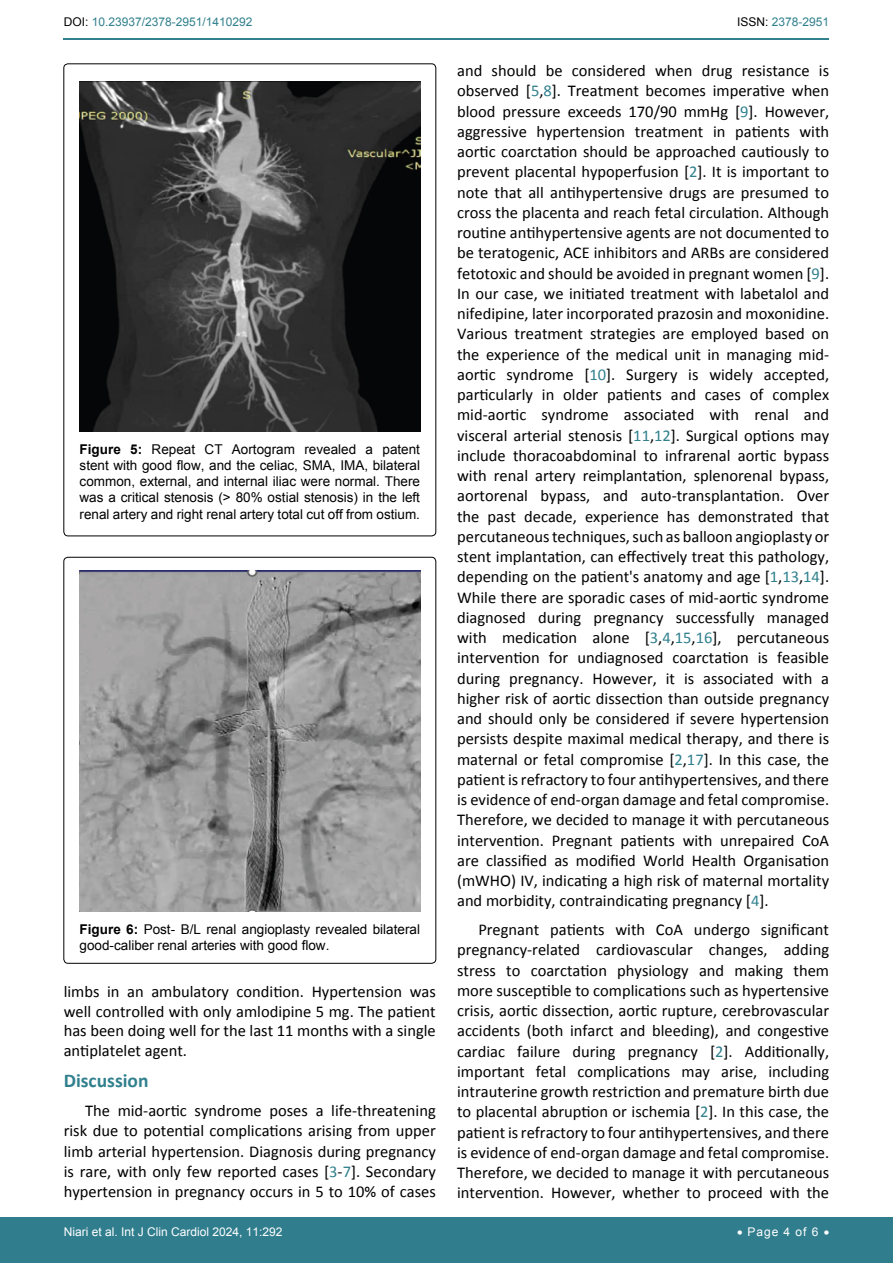
<style>
.page{position:relative;width:893px;height:1263px;background:#fff}
.page>*{position:absolute;margin:0;border:0;box-sizing:border-box;transform-origin:0 0}
.t1{font:700 19.5px "Calibri";color:#30808d}
.t2{font:16.5px/20.2px "Calibri";color:#000;text-align:justify}
.t3{font:13.5px/16.2px "Arial";color:#000;text-align:justify}
.t4{font:12px "Arial";color:#fff}
.t5{font:12px "Arial";color:#30808d}
.s1{color:#000}
.s2{font-weight:700}
.s3{color:#30808d}
</style>
<div class="page">
<div style="left:0;top:1217px;width:893px;height:46px;background:#307d8d"></div>
<hr style="left:64px;top:38px;width:765px;height:2px;background:#30808d">
<img style="left:80px;top:81px;width:340px;height:350px">
<div style="left:64px;top:557px;width:372px;height:406px;border:1px solid #000;border-radius:4px"></div>
<img style="left:80px;top:570px;width:340px;height:341px">
<p class="t5" style="left:64px;top:14px;width:190px"><span class="s1">DOI:</span> 10.23937/2378-2951/1410292</p>
<p class="t5" style="left:737px;top:14px;width:94px"><span class="s1">ISSN:</span> 2378-2951</p>
<p class="t3" style="left:80px;top:441px;width:342px"><span class="s2">Figure 5:</span> Repeat CT Aortogram revealed a patent stent with good flow, and the celiac, SMA, IMA, bilateral common, external, and internal iliac were normal. There was a critical stenosis (&gt; 80% ostial stenosis) in the left renal artery and right renal artery total cut off from ostium.</p>
<p class="t3" style="left:80px;top:921px;width:342px"><span class="s2">Figure 6:</span> Post- B/L renal angioplasty revealed bilateral good-caliber renal arteries with good flow.</p>
<p class="t2" style="left:64px;top:981px;width:374px;line-height:19.8px">limbs in an ambulatory condition. Hypertension was well controlled with only amlodipine 5 mg. The patient has been doing well for the last 11 months with a single antiplatelet agent.</p>
<p class="t1" style="left:64px;top:1068px;width:86px">Discussion</p>
<p class="t2" style="left:64px;top:1100px;width:374px;text-indent:21px">The mid-aortic syndrome poses a life-threatening risk due to potential complications arising from upper limb arterial hypertension. Diagnosis during pregnancy is rare, with only few reported cases [<span class="s3">3</span>-<span class="s3">7</span>]. Secondary hypertension in pregnancy occurs in 5 to 10% of cases</p>
<p class="t2" style="left:457px;top:61px;width:374px">and should be considered when drug resistance is observed [<span class="s3">5</span>,<span class="s3">8</span>]. Treatment becomes imperative when blood pressure exceeds 170/90 mmHg [<span class="s3">9</span>]. However, aggressive hypertension treatment in patients with aortic coarctation should be approached cautiously to prevent placental hypoperfusion [<span class="s3">2</span>]. It is important to note that all antihypertensive drugs are presumed to cross the placenta and reach fetal circulation. Although routine antihypertensive agents are not documented to be teratogenic, ACE inhibitors and ARBs are considered fetotoxic and should be avoided in pregnant women [<span class="s3">9</span>].<br>In our case, we initiated treatment with labetalol and nifedipine, later incorporated prazosin and moxonidine.<br>Various treatment strategies are employed based on the experience of the medical unit in managing mid&shy;aortic syndrome [<span class="s3">10</span>]. Surgery is widely accepted, particularly in older patients and cases of complex mid-aortic syndrome associated with renal and visceral arterial stenosis [<span class="s3">11</span>,<span class="s3">12</span>]. Surgical options may include thoracoabdominal to infrarenal aortic bypass with renal artery reimplantation, splenorenal bypass, aortorenal bypass, and auto-transplantation. Over the past decade, experience has demonstrated that percutaneous techniques, such as balloon angioplasty or stent implantation, can effectively treat this pathology, depending on the patient's anatomy and age [<span class="s3">1</span>,<span class="s3">13</span>,<span class="s3">14</span>].<br>While there are sporadic cases of mid-aortic syndrome diagnosed during pregnancy successfully managed with medication alone [<span class="s3">3</span>,<span class="s3">4</span>,<span class="s3">15</span>,<span class="s3">16</span>], percutaneous intervention for undiagnosed coarctation is feasible during pregnancy. However, it is associated with a higher risk of aortic dissection than outside pregnancy and should only be considered if severe hypertension persists despite maximal medical therapy, and there is maternal or fetal compromise [<span class="s3">2</span>,<span class="s3">17</span>]. In this case, the patient is refractory to four antihypertensives, and there is evidence of end-organ damage and fetal compromise.<br>Therefore, we decided to manage it with percutaneous intervention. Pregnant patients with unrepaired CoA are classified as modified World Health Organisation (mWHO) IV, indicating a high risk of maternal mortality and morbidity, contraindicating pregnancy [<span class="s3">4</span>].</p>
<p class="t2" style="left:457px;top:919px;width:374px;text-indent:21px">Pregnant patients with CoA undergo significant pregnancy-related cardiovascular changes, adding stress to coarctation physiology and making them more susceptible to complications such as hypertensive crisis, aortic dissection, aortic rupture, cerebrovascular accidents (both infarct and bleeding), and congestive cardiac failure during pregnancy [<span class="s3">2</span>]. Additionally, important fetal complications may arise, including intrauterine growth restriction and premature birth due to placental abruption or ischemia [<span class="s3">2</span>]. In this case, the patient is refractory to four antihypertensives, and there is evidence of end-organ damage and fetal compromise.<br>Therefore, we decided to manage it with percutaneous intervention. However, whether to proceed with the</p>
<p class="t4" style="left:64px;top:1223px;width:220px">Niari et al. Int J Clin Cardiol 2024, 11:292</p>
<p class="t4" style="left:737px;top:1223px;width:94px">• Page 4 of 6 •</p>
</div>
